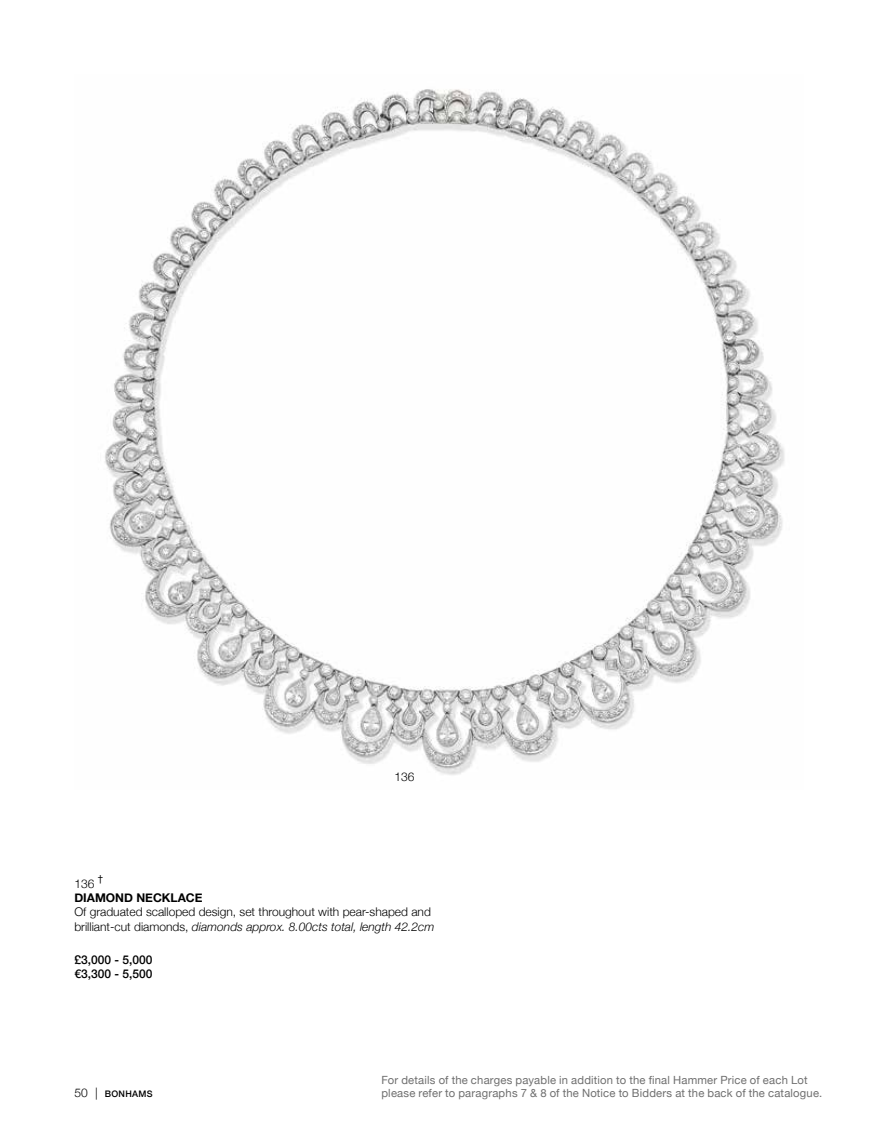
<style>
.page{position:relative;width:893px;height:1127px;background:#fff}
.page>*{position:absolute;margin:0;border:0;box-sizing:border-box;transform-origin:0 0}
.t1{font:300 12px/14.4px "Helvetica Neue";color:#000}
.t2{font:500 12px/14.4px "Helvetica Neue";color:#000}
.t3{font:700 12px "Helvetica Neue";color:#000}
.t4{font:11.25px "Helvetica Neue";letter-spacing:.015em;color:#6f6f6f}
.t5{font:9.6px "Helvetica Neue";color:#000}
.t6{font:500 9px "Helvetica Neue";letter-spacing:.04em;color:#000}
.s1{font-style:italic}
.s2{font-weight:300;font-size:12px}
</style>
<div class="page">
<img style="left:105px;top:89px;width:680px;height:686px">
<p class="t1" style="left:394px;top:769px;width:22px">136</p>
<p class="t1" style="left:74px;top:875px;width:22px">136</p>
<p class="t5" style="left:98px;top:872px;width:7px">†</p>
<p class="t3" style="left:74px;top:888px;width:130px">DIAMOND NECKLACE</p>
<p class="t1" style="left:74px;top:904px;width:362px">Of graduated scalloped design, set throughout with pear-shaped and brilliant-cut diamonds, <span class="s1">diamonds approx. 8.00cts total, length 42.2cm</span></p>
<p class="t2" style="left:74px;top:951px;width:80px">£3,000 - 5,000 €3,300 - 5,500</p>
<p class="t4" style="left:381px;top:1072px;width:428px">For details of the charges payable in addition to the final Hammer Price of each Lot</p>
<p class="t6" style="left:74px;top:1087px;width:80px"><span class="s2">50 |</span> BONHAMS</p>
<p class="t4" style="left:381px;top:1085px;width:442px">please refer to paragraphs 7 &amp; 8 of the Notice to Bidders at the back of the catalogue.</p>
</div>
